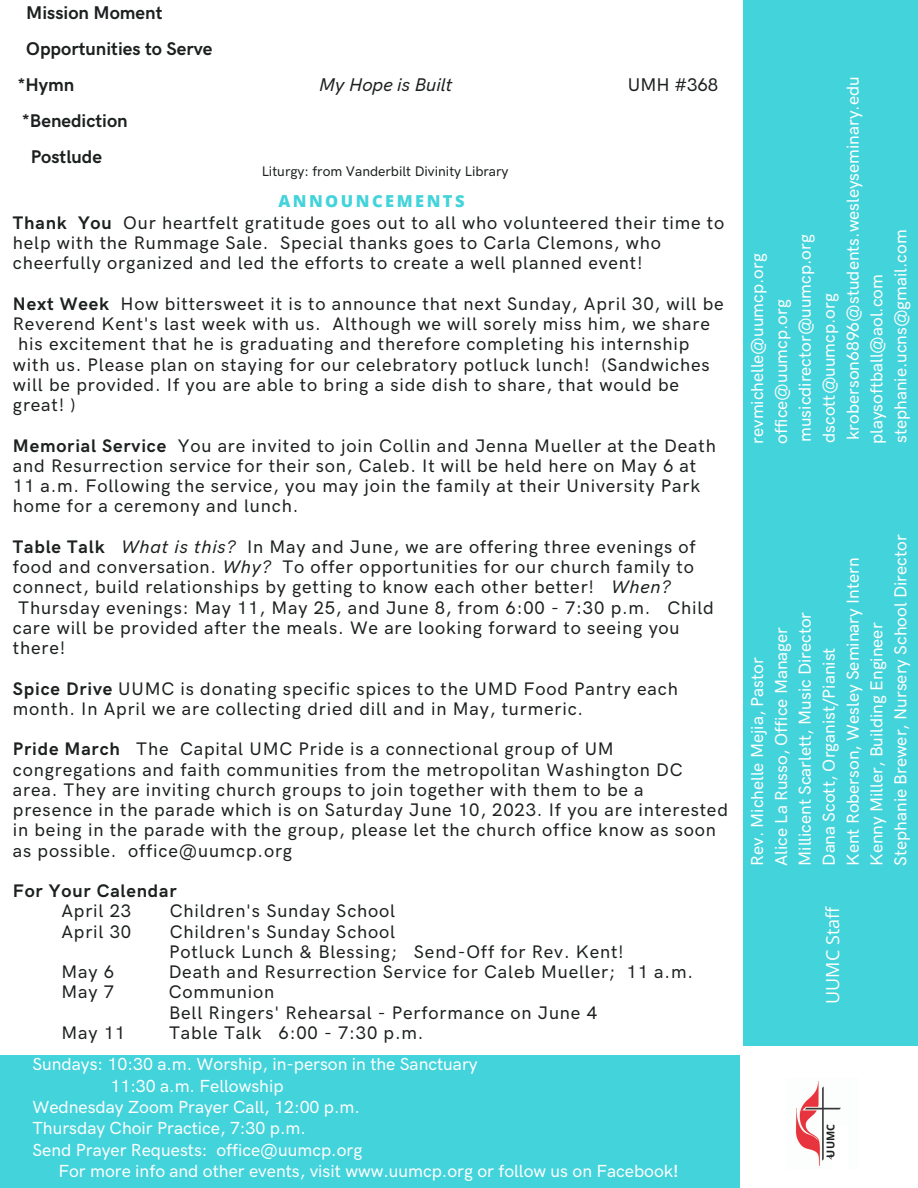
<style>
.page{position:relative;width:918px;height:1188px;background:#fff}
.page>*{position:absolute;margin:0;border:0;box-sizing:border-box;transform-origin:0 0}
.t1{font:700 18.45px/36px "HK Grotesk Pro";color:#1d2020}
.t2{font:italic 500 18.45px "HK Grotesk Pro";color:#1d2020}
.t3{font:500 18.45px "HK Grotesk Pro";color:#1d2020}
.t4{font:500 18.3px/20.2px "HK Grotesk Pro";letter-spacing:.045em;color:#1d2020}
.t5{font:700 18.3px "HK Grotesk Pro";letter-spacing:.045em;color:#1d2020}
.t6{font:18px "Open Sans";color:#fff}
.t7{font:500 17.55px "HK Grotesk Pro";color:#fff}
.t8{font:500 17.4px "HK Grotesk Pro";color:#fff}
.t9{font:800 16.5px "Open Sans";letter-spacing:.15em;color:#43d3db}
.t10{font:500 13.95px "HK Grotesk Pro";color:#1d2020}
.t11{font:700 10.8px "Open Sans";color:#1d2020}
.s1{font-weight:700}
.s2{font-style:italic}
</style>
<div class="page">
<div style="left:743px;top:0;width:175px;height:1045px;background:#43d3db"></div>
<div style="left:0;top:1055px;width:740px;height:133px;background:#43d3db"></div>
<img style="left:795px;top:1081px;width:46px;height:85px">
<div style="left:832px;top:1126px;width:16px;height:43px;background:#fff"></div>
<p class="t1" style="left:26px;top:-5px;width:138px">Mission Moment</p>
<p class="t1" style="left:26px;top:31px;width:188px">Opportunities to Serve</p>
<p class="t1" style="left:17px;top:67px;width:58px">*Hymn</p>
<p class="t2" style="left:319px;top:74px;width:135px">My Hope is Built</p>
<p class="t3" style="left:628px;top:74px;width:92px">UMH #368</p>
<p class="t1" style="left:31px;top:103px;width:99px;text-indent:-9px">*Benediction<br>Postlude</p>
<p class="t10" style="left:262px;top:164px;width:248px">Liturgy: from Vanderbilt Divinity Library</p>
<p class="t9" style="left:278px;top:190px;width:188px">ANNOUNCEMENTS</p>
<p class="t4" style="left:13px;top:213px;width:713px"><span class="s1">Thank You</span> Our heartfelt gratitude goes out to all who volunteered their time to help with the Rummage Sale. Special thanks goes to Carla Clemons, who cheerfully organized and led the efforts to create a well planned event!</p>
<p class="t4" style="left:13px;top:294px;width:712px"><span class="s1">Next Week</span> How bittersweet it is to announce that next Sunday, April 30, will be Reverend Kent's last week with us. Although we will sorely miss him, we share his excitement that he is graduating and therefore completing his internship with us. Please plan on staying for our celebratory potluck lunch! (Sandwiches will be provided. If you are able to bring a side dish to share, that would be great! )</p>
<p class="t4" style="left:13px;top:436px;width:704px"><span class="s1">Memorial Service</span> You are invited to join Collin and Jenna Mueller at the Death and Resurrection service for their son, Caleb. It will be held here on May 6 at 11 a.m. Following the service, you may join the family at their University Park home for a ceremony and lunch.</p>
<p class="t4" style="left:13px;top:537px;width:703px"><span class="s1">Table Talk</span> <span class="s2">What is this?</span> In May and June, we are offering three evenings of food and conversation. <span class="s2">Why?</span> To offer opportunities for our church family to connect, build relationships by getting to know each other better! <span class="s2">When?<br></span>Thursday evenings: May 11, May 25, and June 8, from 6:00 - 7:30 p.m. Child care will be provided after the meals. We are looking forward to seeing you there!</p>
<p class="t4" style="left:13px;top:679px;width:666px"><span class="s1">Spice Drive</span> UUMC is donating specific spices to the UMD Food Pantry each month. In April we are collecting dried dill and in May, turmeric.</p>
<p class="t4" style="left:13px;top:740px;width:717px"><span class="s1">Pride March</span> The Capital UMC Pride is a connectional group of UM congregations and faith communities from the metropolitan Washington DC area. They are inviting church groups to join together with them to be a<br>presence in the parade which is on Saturday June 10, 2023. If you are interested in being in the parade with the group, please let the church office know as soon as possible. office@uumcp.org</p>
<p class="t5" style="left:13px;top:881px;width:165px">For Your Calendar</p>
<p class="t4" style="left:61px;top:902px;width:71px">April 23</p>
<p class="t4" style="left:170px;top:902px;width:227px">Children's Sunday School</p>
<p class="t4" style="left:61px;top:922px;width:71px">April 30</p>
<p class="t4" style="left:169px;top:922px;width:456px">Children's Sunday School<br>Potluck Lunch &amp; Blessing; Send-Off for Rev. Kent!</p>
<p class="t4" style="left:61px;top:962px;width:54px">May 6</p>
<p class="t4" style="left:169px;top:962px;width:526px">Death and Resurrection Service for Caleb Mueller; 11 a.m.</p>
<p class="t4" style="left:61px;top:983px;width:54px">May 7</p>
<p class="t4" style="left:169px;top:983px;width:430px">Communion<br>Bell Ringers' Rehearsal - Performance on June 4</p>
<p class="t4" style="left:61px;top:1023px;width:65px">May 11</p>
<p class="t4" style="left:169px;top:1023px;width:256px">Table Talk 6:00 - 7:30 p.m.</p>
<p class="t7" style="left:32px;top:1054px;width:447px">Sundays: 10:30 a.m. Worship, in-person in the Sanctuary</p>
<p class="t7" style="left:111px;top:1076px;width:175px">11:30 a.m. Fellowship</p>
<p class="t7" style="left:32px;top:1097px;width:329px">Wednesday Zoom Prayer Call, 12:00 p.m.</p>
<p class="t7" style="left:32px;top:1119px;width:275px">Thursday Choir Practice, 7:30 p.m.</p>
<p class="t7" style="left:32px;top:1140px;width:331px">Send Prayer Requests: office@uumcp.org</p>
<p class="t7" style="left:58px;top:1161px;width:622px">For more info and other events, visit www.uumcp.org or follow us on Facebook<span class="s1">!</span></p>
<p class="t8" style="left:843px;top:440px;width:365px;rotate:-90deg">kroberson6896@students.wesleyseminary.edu</p>
<p class="t8" style="left:891px;top:443px;width:215px;rotate:-90deg">stephanie.ucns@gmail.com</p>
<p class="t8" style="left:795px;top:442px;width:209px;rotate:-90deg">musicdirector@uumcp.org</p>
<p class="t8" style="left:747px;top:444px;width:192px;rotate:-90deg">revmichelle@uumcp.org</p>
<p class="t8" style="left:867px;top:444px;width:171px;rotate:-90deg">playsoftball@aol.com</p>
<p class="t8" style="left:819px;top:443px;width:151px;rotate:-90deg">dscott@uumcp.org</p>
<p class="t8" style="left:771px;top:444px;width:146px;rotate:-90deg">office@uumcp.org</p>
<p class="t8" style="left:795px;top:866px;width:255px;rotate:-90deg">Millicent Scarlett, Music Director</p>
<p class="t8" style="left:771px;top:866px;width:240px;rotate:-90deg">Alice La Russo, Office Manager</p>
<p class="t8" style="left:747px;top:866px;width:210px;rotate:-90deg">Rev. Michelle Mejia, Pastor</p>
<p class="t8" style="left:843px;top:866px;width:310px;rotate:-90deg">Kent Roberson, Wesley Seminary Intern</p>
<p class="t8" style="left:819px;top:866px;width:220px;rotate:-90deg">Dana Scott, Organist/Pianist</p>
<p class="t8" style="left:891px;top:866px;width:333px;rotate:-90deg">Stephanie Brewer, Nursery School Director</p>
<p class="t8" style="left:867px;top:866px;width:244px;rotate:-90deg">Kenny Miller, Building Engineer</p>
<p class="t6" style="left:820px;top:1004px;width:99px;rotate:-90deg">UUMC Staff</p>
<p class="t11" style="left:823px;top:1158px;width:35px;rotate:-90deg">UUMC</p>
</div>
